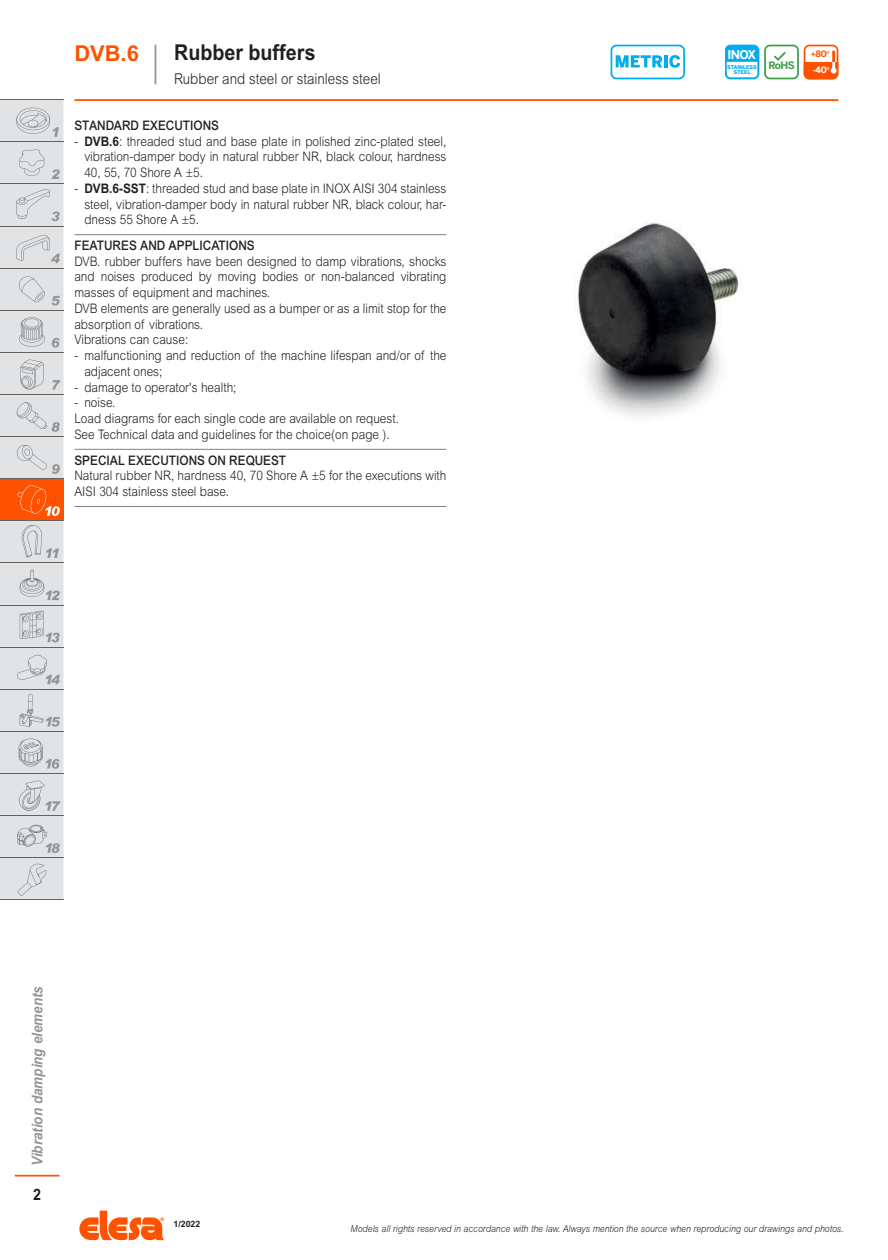
<style>
.page{position:relative;width:888px;height:1260px;background:#fff}
.page>*{position:absolute;margin:0;border:0;box-sizing:border-box;transform-origin:0 0}
.t1{font:700 21.88px "Arial MT Std";color:#221f1f;scale:.9 1}
.t2{font:700 21.88px "Arial MT Std";color:#ff5200}
.t3{font:700 15.75px "Arial MT Std";color:#221f1f;scale:.9 1}
.t4{font:300 14.88px "Arial MT Std";color:#221f1f;scale:.9 1}
.t5{font:italic 700 14.88px "Arial MT Std";color:#939597;scale:.9 1}
.t6{font:300 13.12px/15.8px "Arial MT Std";color:#221f1f;scale:.9 1}
.t7{font:500 13.12px "Arial MT Std";color:#221f1f;scale:.9 1}
.t8{font:700 12.08px "Benton Sans";color:#fff}
.t9{font:700 10.15px "Benton Sans";color:#3d9f48}
.t10{font:italic 300 9.62px "Arial MT Std";color:#221f1f;scale:.9 1}
.t11{font:700 8.75px "Arial MT Std";color:#221f1f}
.t12{font:700 7.7px/15.9px "Benton Sans";color:#ff5200}
.t13{font:900 5.08px/4.9px "Benton Sans";letter-spacing:-.005em;color:#00adef;text-align:center}
.s1{font-weight:700}
.s2{font-size:8.75px}
.s3{color:#fff}
.s4{font-size:8.75px;color:#fff}
</style>
<div class="page">
<svg style="left:79px;top:1211px;width:85px;height:29px"></svg>
<hr style="left:74px;top:99px;width:764px;height:2px;background:#ff5200">
<hr style="left:0;top:99px;width:63px;height:1px;background:#656263">
<hr style="left:0;top:900px;width:63px;height:1px;background:#656263">
<svg style="left:0;top:100px;width:63px;height:800px"></svg>
<hr style="left:15px;top:1175px;width:45px;height:2px;background:#ff5200">
<hr style="left:155px;top:45px;width:1px;height:39px;background:#939597">
<svg style="left:725px;top:45px;width:113px;height:34px"></svg>
<hr style="left:74px;top:234px;width:372px;height:1px;background:#808284">
<hr style="left:74px;top:449px;width:372px;height:1px;background:#808284">
<hr style="left:74px;top:506px;width:372px;height:1px;background:#808284">
<img style="left:577px;top:223px;width:163px;height:193px">
<svg style="left:611px;top:45px;width:74px;height:34px"></svg>
<h1 class="t2" style="left:74px;top:40px;width:66px">DVB.6</h1>
<h1 class="t1" style="left:174px;top:40px;width:158px">Rubber buffers</h1>
<p class="t4" style="left:174px;top:74px;width:231px">Rubber and steel or stainless steel</p>
<p class="t7" style="left:74px;top:118px;width:162px">STANDARD EXECUTIONS</p>
<p class="t6" style="left:84px;top:134px;width:404px;text-align:justify;text-indent:-10px">- <span class="s1">DVB.6</span>: threaded stud and base plate in polished zinc-plated steel, vibration-damper body in natural rubber NR, black colour, hardness 40, 55, 70 Shore A ±5.</p>
<p class="t6" style="left:84px;top:182px;width:404px;text-align:justify;text-indent:-10px">- <span class="s1">DVB.6-SST</span>: threaded stud and base plate in INOX AISI 304 stainless steel, vibration-damper body in natural rubber NR, black colour, har&shy;dness 55 Shore A ±5.</p>
<p class="t7" style="left:74px;top:238px;width:202px">FEATURES AND APPLICATIONS</p>
<p class="t6" style="left:74px;top:254px;width:415px">DVB. rubber buffers have been designed to damp vibrations, shocks and noises produced by moving bodies or non-balanced vibrating masses of equipment and machines.<br>DVB elements are generally used as a bumper or as a limit stop for the absorption of vibrations.<br>Vibrations can cause:</p>
<p class="t6" style="left:84px;top:349px;width:404px;text-indent:-10px">- malfunctioning and reduction of the machine lifespan and/or of the adjacent ones;</p>
<p class="t6" style="left:74px;top:380px;width:182px">- damage to operator's health;</p>
<p class="t6" style="left:74px;top:396px;width:362px">- noise.<br>Load diagrams for each single code are available on request.<br>See Technical data and guidelines for the choice(on page ).</p>
<p class="t7" style="left:74px;top:452px;width:237px">SPECIAL EXECUTIONS ON REQUEST</p>
<p class="t6" style="left:74px;top:469px;width:415px">Natural rubber NR, hardness 40, 70 Shore A ±5 for the executions with<br>AISI 304 stainless steel base.</p>
<p class="t8" style="left:727px;top:48px;width:30px">INOX</p>
<p class="t13" style="left:727px;top:65px;width:31px">STAINLESS<br>STEEL</p>
<p class="t9" style="left:768px;top:59px;width:28px">RoHS</p>
<p class="t12" style="left:811px;top:47px;width:20px">+<span class="s2">80</span>° <span class="s3">-</span><span class="s4">40</span><span class="s3">°</span></p>
<p class="t5" style="left:32px;top:1166px;width:201px;rotate:-90deg">Vibration damping elements</p>
<p class="t3" style="left:33px;top:1186px;width:10px">2</p>
<p class="t11" style="left:174px;top:1219px;width:28px">1/2022</p>
<p class="t10" style="left:351px;top:1226px;width:549px">Models all rights reserved in accordance with the law. Always mention the source when reproducing our drawings and photos.</p>
</div>
